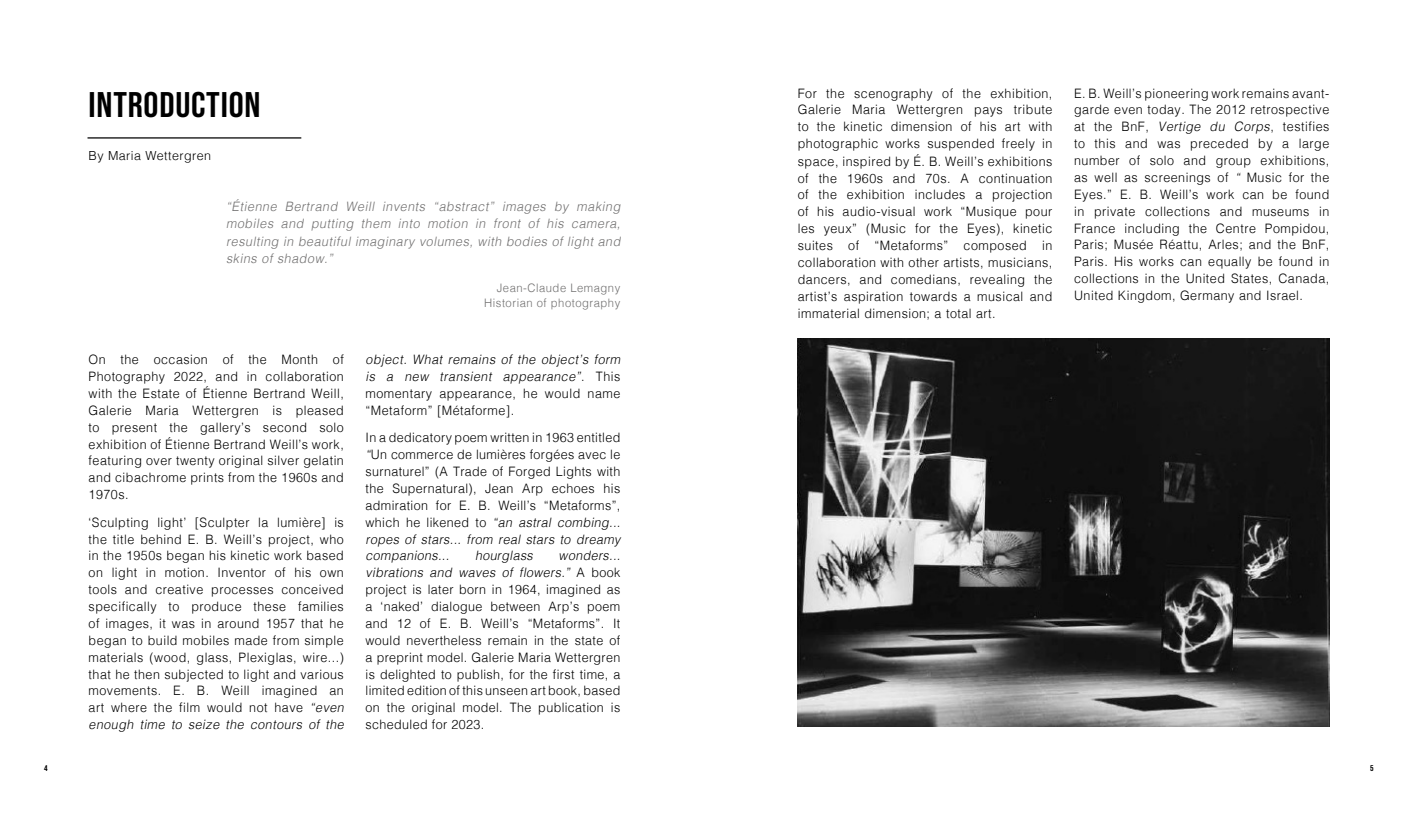
<style>
.page{position:relative;width:1418px;height:815px;background:#fff}
.page>*{position:absolute;margin:0;border:0;box-sizing:border-box;transform-origin:0 0}
.t1{font:35.62px "Bebas Neue";letter-spacing:.02em;color:#000;scale:1.05 1}
.t2{font:300 13px/16.9px "Helvetica";letter-spacing:.04em;color:#000;text-align:justify;scale:.96 1}
.t3{font:italic 300 13px/17.5px "Helvetica";color:#706f6f;text-align:justify;scale:.96 1}
.t4{font:italic 300 13px/16.9px "Helvetica";color:#000;scale:.96 1}
.t5{font:300 12.5px "Helvetica";letter-spacing:.035em;color:#000}
.t6{font:300 11.75px/15px "Helvetica";letter-spacing:.045em;color:#706f6f;text-align:right;scale:.96 1}
.t7{font:8.38px "Bebas Neue";color:#000;scale:1.05 1}
.s1{font-style:italic}
.s2{font-style:normal}
</style>
<div class="page">
<hr style="left:87px;top:137px;width:214px;height:2px;background:#000">
<img style="left:797px;top:339px;width:532px;height:387px">
<h1 class="t1" style="left:89px;top:84px;width:165px">INTRODUCTION</h1>
<p class="t5" style="left:89px;top:145px;width:124px">By Maria Wettergren</p>
<p class="t3" style="left:226px;top:197px;width:416px">“Étienne Bertrand Weill invents “abstract” images by making mobiles and putting them into motion in front of his camera, resulting in beautiful imaginary volumes, with bodies of light and skins of shadow.”</p>
<p class="t6" style="left:484px;top:279px;width:143px">Jean-Claude Lemagny<br>Historian of photography</p>
<p class="t2" style="left:89px;top:350px;width:267px">On the occasion of the Month of Photography 2022, and in collaboration with the Estate of Étienne Bertrand Weill, Galerie Maria Wettergren is pleased to present the gallery’s second solo exhibition of Étienne Bertrand Weill’s work, featuring over twenty original silver gelatin and cibachrome prints from the 1960s and 1970s.</p>
<p class="t2" style="left:89px;top:513px;width:271px;text-align:left">‘Sculpting light’ [Sculpter la lumière] is the title behind E. B. Weill’s project, who in the 1950s began his kinetic work based on light in motion. Inventor of his own tools and creative processes conceived specifically to produce these families of images, it was in around 1957 that he began to build mobiles made from simple materials (wood, glass, Plexiglas, wire...) that he then subjected to light and various movements. E. B. Weill imagined an art where the film would not have <span class="s1">“even enough time to seize the contours of the</span></p>
<p class="t4" style="left:365px;top:350px;width:271px">object. What remains of the object’s form is a new transient appearance”<span class="s2">. T h i s momentary appearance, he would name “Metaform” [Métaforme].</span></p>
<p class="t2" style="left:365px;top:428px;width:271px;text-align:left">In a dedicatory poem written in 1963 entitled <span class="s1">“</span>Un commerce de lumières forgées avec le surnaturel” (A Trade of Forged Lights with the Supernatural), Jean Arp echoes his admiration for E. B. Weill’s “Metaforms”, wh i c h h e l i ke n e d to <span class="s1">“an astral combing... ropes of stars... from real stars to dreamy companions...</span></p>
<p class="t2" style="left:365px;top:546px;width:271px;text-align:left;text-indent:193px"><span class="s1">wonders... vibrations and waves of flowers.”</span> A b o o k project is later born in 1964, imagined as a ‘naked’ dialogue between Arp’s poem and 12 of E. B. Weill’s “Metaforms”. It would nevertheless remain in the state of a preprint model. Galerie Maria Wettergren is delighted to publish, for the first time, a limited edition of this unseen art book, based on the original model. The publication is scheduled for 2023.</p>
<p class="t4" style="left:475px;top:546px;width:66px">hourglass</p>
<p class="t2" style="left:797px;top:84px;width:267px">For the scenography of the exhibition, Galerie Maria Wettergren pays tribute to the kinetic dimension of his art with photographic works suspended freely in space, inspired by É. B. Weill’s exhibitions of the 1960s and 70s. A continuation of the exhibition includes a projection of his audio-visual work “Musique pour les yeux” (Music for the Eyes), kinetic suites of “Metaforms” composed in collaboration with other artists, musicians, dancers, and comedians, revealing the artist’s aspiration towards a musical and immaterial dimension; a total art.</p>
<p class="t2" style="left:1074px;top:84px;width:267px">E. B. Weill’s pioneering work remains avant&shy;garde even today. The 2012 retrospective at the BnF, <span class="s1">Vertige du Corps</span>, testifies to this and was preceded by a large number of solo and group exhibitions, as well as screenings of <span class="s1">“</span> Music for the Eyes.” E. B. Weill’s work can be found in private collections and museums in France including the Centre Pompidou, Paris; Musée Réattu, Arles; and the BnF, Paris. His works can equally be found in collections in the United States, Canada, United Kingdom, Germany and Israel.</p>
<p class="t7" style="left:44px;top:763px;width:5px">4</p>
<p class="t7" style="left:1370px;top:763px;width:5px">5</p>
</div>
